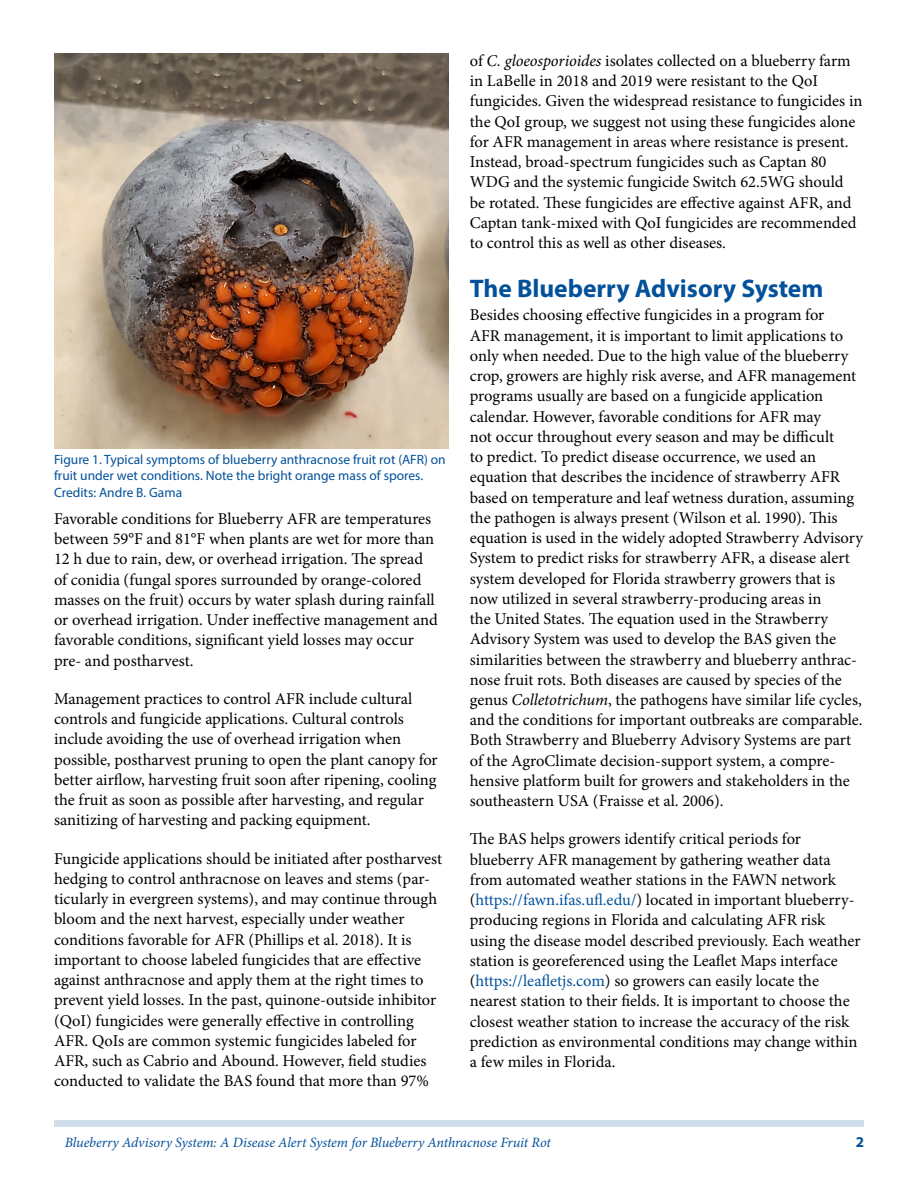
<style>
.page{position:relative;width:918px;height:1188px;background:#fff}
.page>*{position:absolute;margin:0;border:0;box-sizing:border-box;transform-origin:0 0}
.t1{font:700 25.5px "Myriad Pro";color:#03519a}
.t2{font:16.5px/20.2px "Minion Pro";color:#000}
.t3{font:700 15px "Myriad Pro";color:#03519a}
.t4{font:italic 14.25px "Minion Pro";letter-spacing:-.005em;color:#03519a}
.t5{font:13.5px/16.5px "Myriad Pro";color:#03519a}
.s1{font-style:italic}
.s2{color:#03519a}
</style>
<div class="page">
<div style="left:54px;top:1120px;width:810px;height:7px;background:#d0ddea"></div>
<img style="left:54px;top:54px;width:394px;height:394px">
<p class="t5" style="left:54px;top:451px;width:393px">Figure 1. Typical symptoms of blueberry anthracnose fruit rot (AFR) on fruit under wet conditions. Note the bright orange mass of spores.<br>Credits: Andre B. Gama</p>
<p class="t2" style="left:54px;top:509px;width:385px">Favorable conditions for Blueberry AFR are temperatures between 59°F and 81°F when plants are wet for more than 12 h due to rain, dew, or overhead irrigation. The spread of conidia (fungal spores surrounded by orange-colored masses on the fruit) occurs by water splash during rainfall or overhead irrigation. Under ineffective management and favorable conditions, significant yield losses may occur pre- and postharvest.</p>
<p class="t2" style="left:54px;top:689px;width:385px">Management practices to control AFR include cultural controls and fungicide applications. Cultural controls include avoiding the use of overhead irrigation when possible, postharvest pruning to open the plant canopy for better airflow, harvesting fruit soon after ripening, cooling the fruit as soon as possible after harvesting, and regular sanitizing of harvesting and packing equipment.</p>
<p class="t2" style="left:54px;top:848px;width:390px">Fungicide applications should be initiated after postharvest hedging to control anthracnose on leaves and stems (par&shy;ticularly in evergreen systems), and may continue through bloom and the next harvest, especially under weather conditions favorable for AFR (Phillips et al. 2018). It is important to choose labeled fungicides that are effective against anthracnose and apply them at the right times to prevent yield losses. In the past, quinone-outside inhibitor (QoI) fungicides were generally effective in controlling AFR. QoIs are common systemic fungicides labeled for AFR, such as Cabrio and Abound. However, field studies conducted to validate the BAS found that more than 97%</p>
<p class="t2" style="left:470px;top:51px;width:394px">of <span class="s1">C. gloeosporioides</span> isolates collected on a blueberry farm in LaBelle in 2018 and 2019 were resistant to the QoI fungicides. Given the widespread resistance to fungicides in the QoI group, we suggest not using these fungicides alone for AFR management in areas where resistance is present.<br>Instead, broad-spectrum fungicides such as Captan 80<br>WDG and the systemic fungicide Switch 62.5WG should be rotated. These fungicides are effective against AFR, and Captan tank-mixed with QoI fungicides are recommended to control this as well as other diseases.</p>
<h1 class="t1" style="left:470px;top:272px;width:355px">The Blueberry Advisory System</h1>
<p class="t2" style="left:470px;top:305px;width:395px">Besides choosing effective fungicides in a program for<br>AFR management, it is important to limit applications to only when needed. Due to the high value of the blueberry crop, growers are highly risk averse, and AFR management programs usually are based on a fungicide application calendar. However, favorable conditions for AFR may<br>not occur throughout every season and may be difficult<br>to predict. To predict disease occurrence, we used an equation that describes the incidence of strawberry AFR based on temperature and leaf wetness duration, assuming the pathogen is always present (Wilson et al. 1990). This equation is used in the widely adopted Strawberry Advisory System to predict risks for strawberry AFR, a disease alert system developed for Florida strawberry growers that is now utilized in several strawberry-producing areas in<br>the United States. The equation used in the Strawberry Advisory System was used to develop the BAS given the similarities between the strawberry and blueberry anthrac&shy;nose fruit rots. Both diseases are caused by species of the genus <span class="s1">Colletotrichum</span>, the pathogens have similar life cycles, and the conditions for important outbreaks are comparable.<br>Both Strawberry and Blueberry Advisory Systems are part of the AgroClimate decision-support system, a compre&shy;hensive platform built for growers and stakeholders in the southeastern USA (Fraisse et al. 2006).</p>
<p class="t2" style="left:470px;top:829px;width:392px">The BAS helps growers identify critical periods for blueberry AFR management by gathering weather data from automated weather stations in the FAWN network (<span class="s2">https://fawn.ifas.ufl.edu/</span>) located in important blueberry&shy;producing regions in Florida and calculating AFR risk using the disease model described previously. Each weather station is georeferenced using the Leaflet Maps interface (<span class="s2">https://leafletjs.com</span>) so growers can easily locate the nearest station to their fields. It is important to choose the closest weather station to increase the accuracy of the risk prediction as environmental conditions may change within a few miles in Florida.</p>
<p class="t4" style="left:65px;top:1133px;width:488px">Blueberry Advisory System: A Disease Alert System for Blueberry Anthracnose Fruit Rot</p>
<p class="t3" style="left:856px;top:1133px;width:10px">2</p>
</div>
